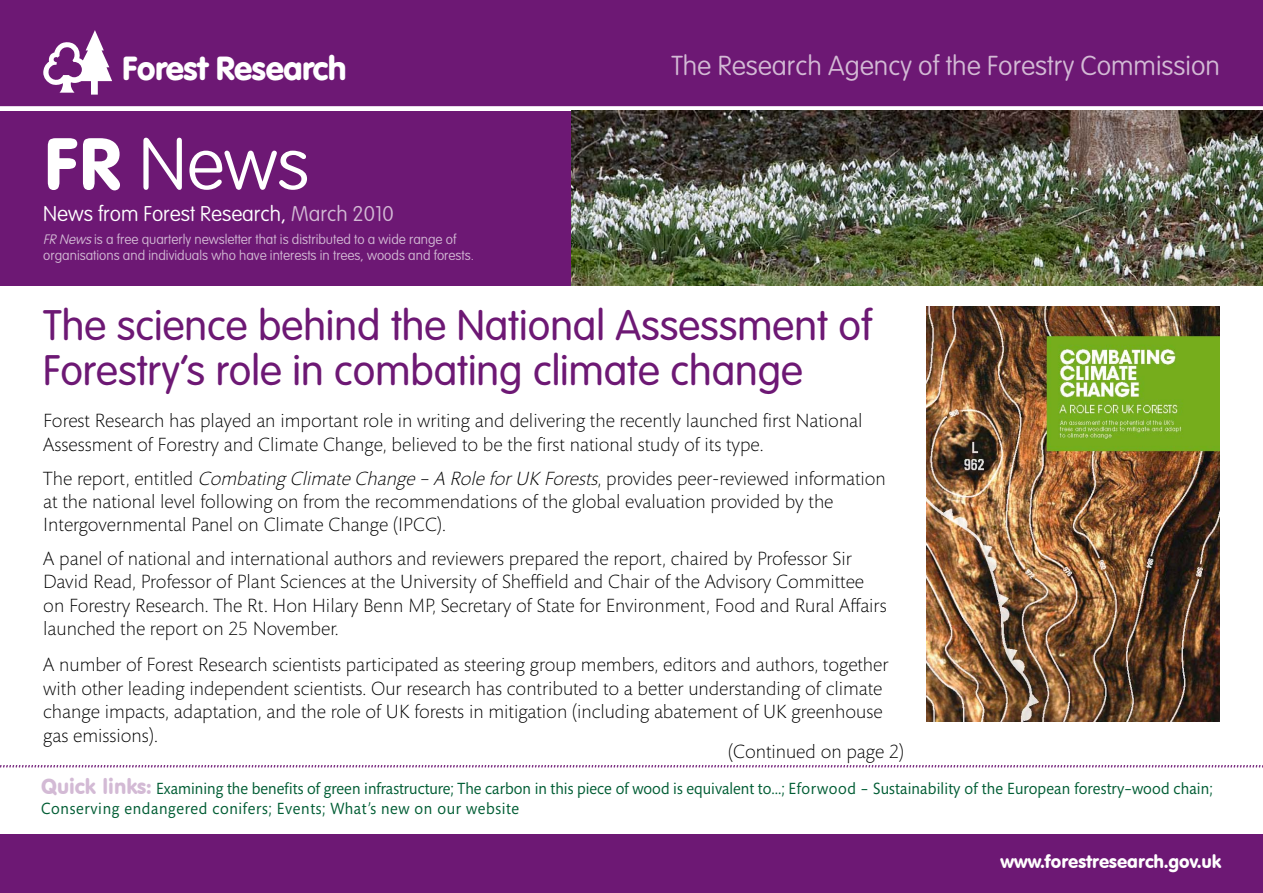
<style>
.page{position:relative;width:1263px;height:893px;background:#fff}
.page>*{position:absolute;margin:0;border:0;box-sizing:border-box;transform-origin:0 0}
.t1{font:100 72px "VAG Rounded Std";color:#fff}
.t2{font:300 42px/45px "VAG Rounded Std";color:#6d1874}
.t3{font:700 32.85px "Vogue";color:#fff}
.t4{font:100 27px "VAG Rounded Std";color:#d3bad5}
.t5{font:100 21px "VAG Rounded Std";color:#fff}
.t6{font:300 19.5px/23.4px "Mundo Sans Std";color:#000}
.t7{font:18.15px "VAG Rounded BT";color:#fff}
.t8{font:16.5px/19.8px "Mundo Sans Std";letter-spacing:.01em;color:#005d34;scale:.94 1}
.t9{font:100 13.5px/16.2px "VAG Rounded Std";color:#d3bad5}
.s1{font-family:"VAG Rounded BT";font-weight:400}
.s2{color:#d3bad5}
.s3{font-style:italic}
.s4{font-family:"VAG Rounded BT";font-size:21px;color:#d3bad5}
</style>
<div class="page">
<div style="left:0;top:0;width:1263px;height:109px;background:#6d1874"></div>
<div style="left:0;top:111px;width:572px;height:175px;background:#6d1874"></div>
<div style="left:0;top:834px;width:1263px;height:59px;background:#6d1874"></div>
<svg style="left:43px;top:30px;width:69px;height:65px"></svg>
<img style="left:926px;top:307px;width:293px;height:415px">
<img style="left:572px;top:111px;width:691px;height:175px">
<hr style="left:0;top:106px;width:1263px;height:3px;background:#fff">
<svg style="left:0;top:765px;width:1263px;height:2px"></svg>
<h3 class="t3" style="left:123px;top:48px;width:225px">Forest Research</h3>
<p class="t4" style="left:671px;top:50px;width:550px">The Research Agency of the Forestry Commission</p>
<p class="t1" style="left:43px;top:123px;width:267px"><span class="s1">FR</span> News</p>
<p class="t5" style="left:43px;top:202px;width:352px">News from Forest Research, <span class="s2">March 2010</span></p>
<p class="t9" style="left:43px;top:231px;width:432px"><span class="s3">FR News</span>is a free quarterly newsletter that is distributed to a wide range of organisations and individuals who have interests in trees, woods and forests.</p>
<p class="t2" style="left:43px;top:304px;width:830px">The science behind the National Assessment of<br>Forestry’s role in combating climate change</p>
<p class="t6" style="left:43px;top:410px;width:821px">Forest Research has played an important role in writing and delivering the recently launched first National<br>Assessment of Forestry and Climate Change, believed to be the first national study of its type.</p>
<p class="t6" style="left:43px;top:467px;width:844px">The report, entitled <span class="s3">Combating Climate Change – A Role forUK Forests</span>, provides peer-reviewed information at the national level following on from the recommendations of the global evaluation provided by the<br>Intergovernmental Panel on Climate Change (IPCC).</p>
<p class="t6" style="left:43px;top:547px;width:845px">A panel of national and international authors and reviewers prepared the report, chaired by Professor Sir David Read, Professor of Plant Sciences at the University of Sheffield and Chair of the Advisory Committee on Forestry Research. The Rt. Hon Hilary Benn MP, Secretary of State for Environment, Food and Rural Affairs launched the report on 25 November.</p>
<p class="t6" style="left:43px;top:654px;width:847px">A number of Forest Research scientists participated as steering group members, editors and authors, together with other leading independent scientists. Our research has contributed to a better understanding of climate change impacts, adaptation, and the role of UK forests in mitigation (including abatement of UK greenhouse gas emissions).</p>
<p class="t6" style="left:728px;top:740px;width:178px">(Continued on page 2)</p>
<p class="t8" style="left:41px;top:779px;width:1248px"><span class="s4">Quick links:</span> Examining the benefits of green infrastructure; The carbon in this piece of wood is equivalent to...; Eforwood – Sustainability of the European forestry–wood chain;<br>Conserving endangered conifers; Events; What’s new on our website</p>
<p class="t7" style="left:1000px;top:850px;width:222px">www.forestresearch.gov.uk</p>
</div>
